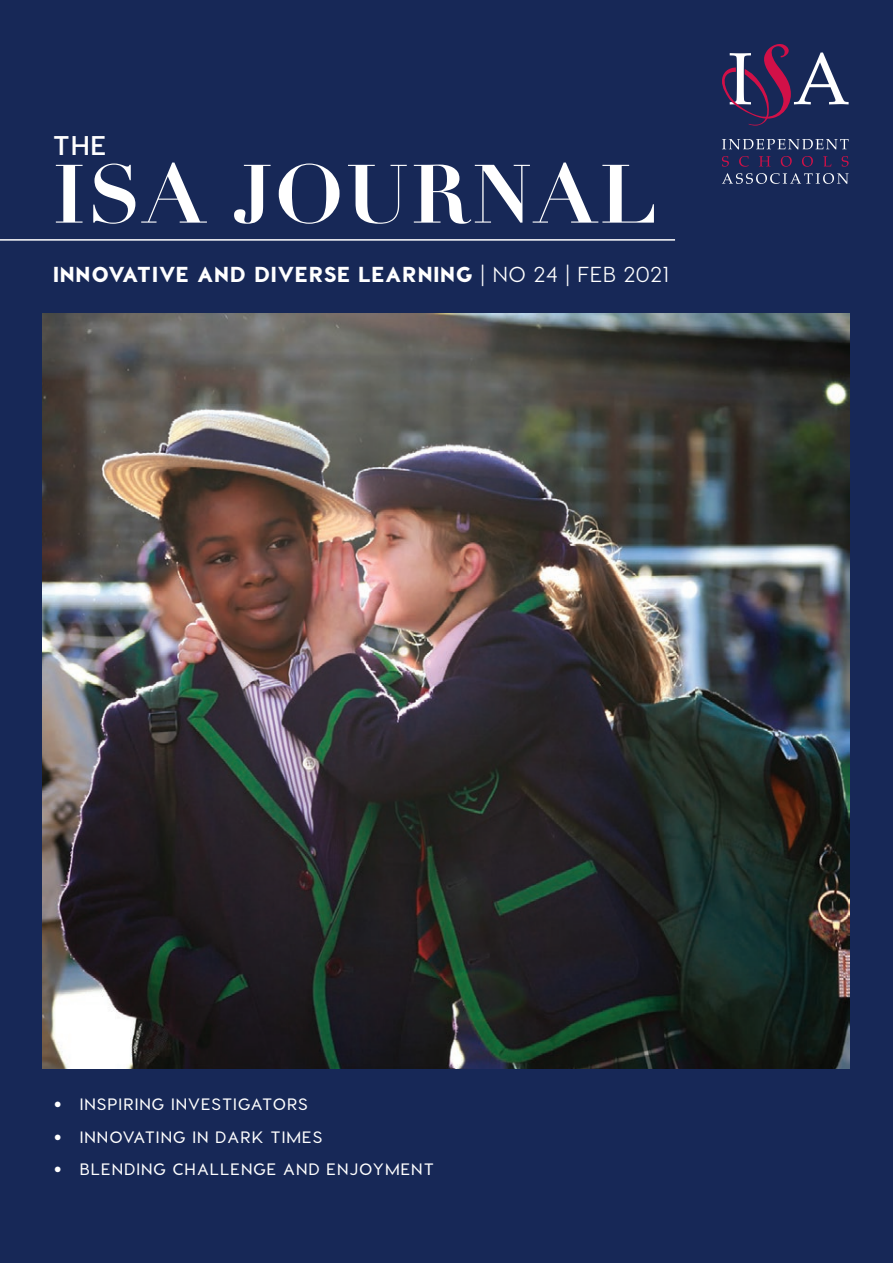
<style>
.page{position:relative;width:893px;height:1263px;background:#172857}
.page>*{position:absolute;margin:0;border:0;box-sizing:border-box;transform-origin:0 0}
.t1{font:700 81.15px "Didot";letter-spacing:.03em;color:#fff}
.t2{font:700 27px "Visby CF";color:#fff}
.t3{font:800 21.6px "Visby CF";letter-spacing:.04em;color:#fff}
.t4{font:600 16.5px "Visby CF";letter-spacing:.06em;color:#fff}
.s1{font-weight:500}
.s2{font-family:"Optima";font-weight:400}
</style>
<div class="page">
<img style="left:42px;top:313px;width:807px;height:755px">
<svg style="left:722px;top:139px;width:127px;height:11px"></svg>
<svg style="left:722px;top:156px;width:7px;height:11px"></svg>
<svg style="left:739px;top:156px;width:10px;height:11px"></svg>
<svg style="left:759px;top:156px;width:11px;height:10px"></svg>
<svg style="left:781px;top:156px;width:11px;height:11px"></svg>
<svg style="left:802px;top:156px;width:11px;height:11px"></svg>
<svg style="left:823px;top:156px;width:8px;height:10px"></svg>
<svg style="left:842px;top:156px;width:7px;height:11px"></svg>
<svg style="left:722px;top:173px;width:127px;height:11px"></svg>
<svg style="left:722px;top:44px;width:127px;height:82px"></svg>
<hr style="left:0;top:239px;width:675px;height:2px;background:#fff">
<h2 class="t2" style="left:53px;top:128px;width:55px">THE</h2>
<h1 class="t1" style="left:53px;top:143px;width:606px">ISA JOURNAL</h1>
<h3 class="t3" style="left:53px;top:260px;width:618px">INNOVATIVE AND DIVERSE LEARNING <span class="s1">| NO 24 | FEB 2021</span></h3>
<p class="t4" style="left:53px;top:1094px;width:256px"><span class="s2">•</span> INSPIRING INVESTIGATORS</p>
<p class="t4" style="left:53px;top:1127px;width:271px"><span class="s2">•</span> INNOVATING IN DARK TIMES</p>
<p class="t4" style="left:53px;top:1159px;width:383px"><span class="s2">•</span> BLENDING CHALLENGE AND ENJOYMENT</p>
</div>
